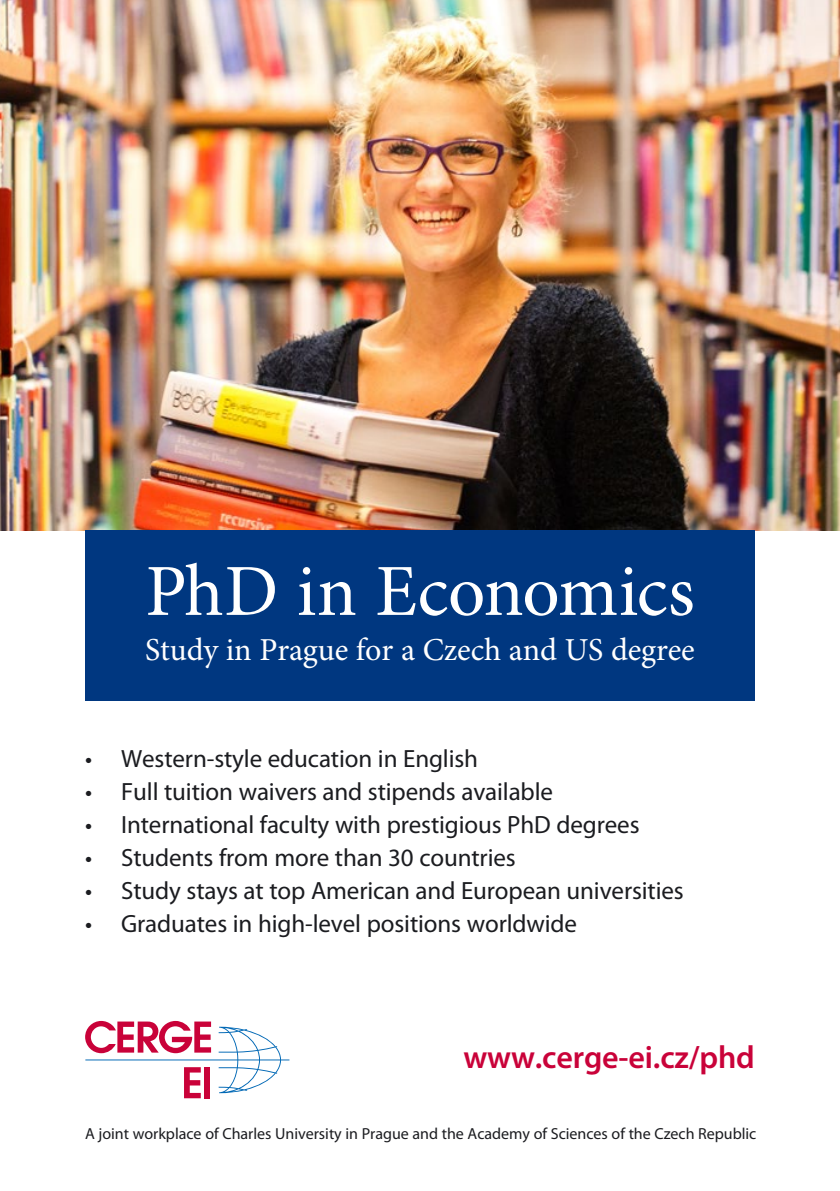
<style>
.page{position:relative;width:840px;height:1191px;background:#fff}
.page>*{position:absolute;margin:0;border:0;box-sizing:border-box;transform-origin:0 0}
.t1{font:73.4px "Minion Pro";letter-spacing:-.01em;color:#fff}
.t2{font:32px "Minion Pro";letter-spacing:-.005em;color:#fff}
.t3{font:600 32px "Myriad Pro";letter-spacing:-.005em;color:#c90239}
.t4{font:25px "Myriad Pro";letter-spacing:-.005em;color:#1b1c20}
.t5{font:16px "Myriad Pro";color:#1b1c20}
</style>
<div class="page">
<img style="left:0;top:0;width:839px;height:530px">
<svg style="left:85px;top:1021px;width:204px;height:77px"></svg>
<div style="left:85px;top:530px;width:669px;height:170px;background:#003780"></div>
<p class="t1" style="left:145px;top:547px;width:550px">PhD in Economics</p>
<p class="t2" style="left:145px;top:630px;width:551px">Study in Prague for a Czech and US degree</p>
<p class="t4" style="left:85px;top:745px;width:394px">• Western-style education in English</p>
<p class="t4" style="left:85px;top:778px;width:469px">• Full tuition waivers and stipends available</p>
<p class="t4" style="left:85px;top:811px;width:555px">• International faculty with prestigious PhD degrees</p>
<p class="t4" style="left:85px;top:844px;width:432px">• Students from more than 30 countries</p>
<p class="t4" style="left:85px;top:876px;width:600px">• Study stays at top American and European universities</p>
<p class="t4" style="left:85px;top:909px;width:493px">• Graduates in high-level positions worldwide</p>
<p class="t3" style="left:463px;top:1039px;width:293px">www.cerge-ei.cz/phd</p>
<p class="t5" style="left:85px;top:1125px;width:672px">A joint workplace of Charles University in Prague and the Academy of Sciences of the Czech Republic</p>
</div>
